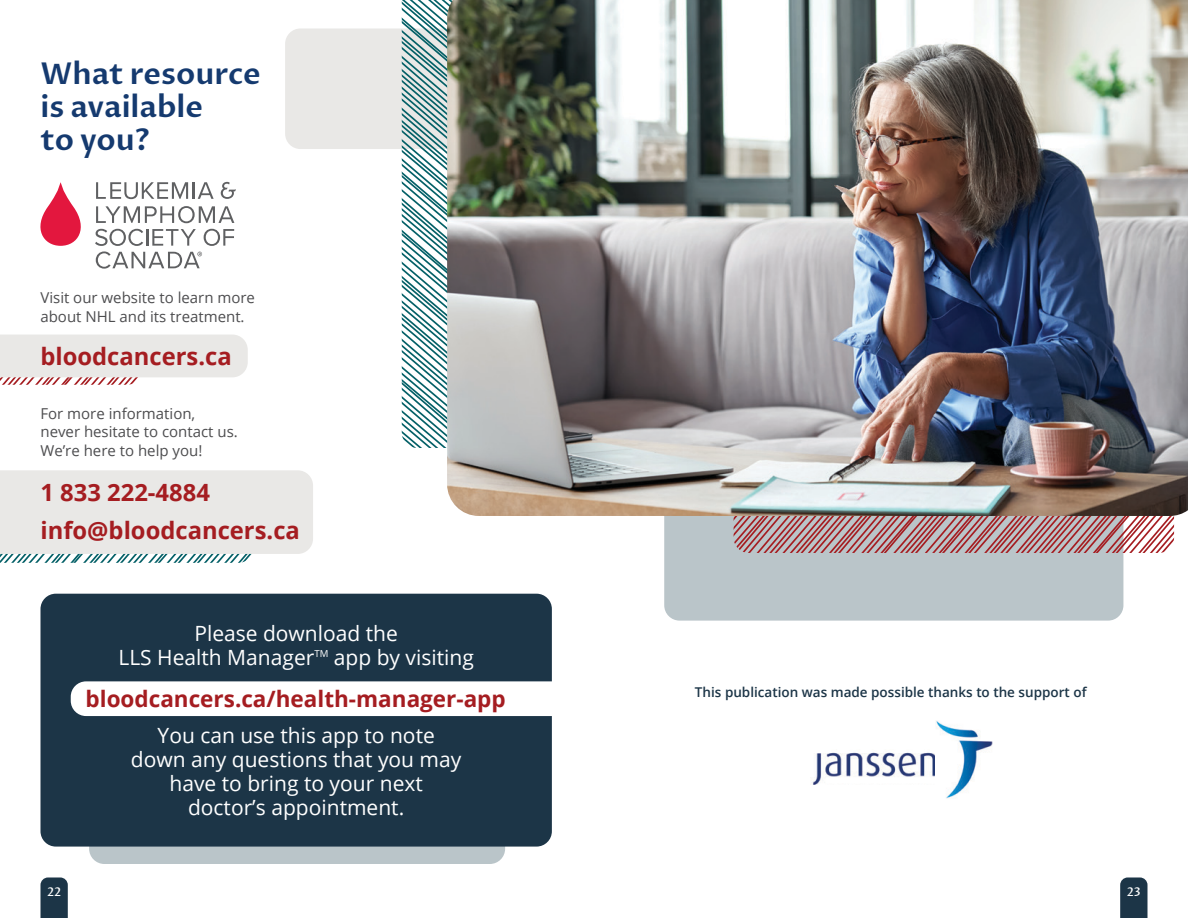
<style>
.page{position:relative;width:1188px;height:918px;background:#fff}
.page>*{position:absolute;margin:0;border:0;box-sizing:border-box;transform-origin:0 0}
.t1{font:600 30px/33px "Proza Libre";color:#153a6f}
.t2{font:700 23.85px/37.3px "Open Sans";color:#a51d21}
.t3{font:700 22.5px "Open Sans";color:#a51d21}
.t4{font:21px/24px "Open Sans";color:#fff;text-align:center}
.t5{font:15px/18.3px "Open Sans";color:#4d4d4f}
.t6{font:600 13.5px "Open Sans";color:#1c3547}
.t7{font:500 12px "Proza Libre";color:#fff}
</style>
<div class="page">
<svg style="left:40px;top:878px;width:28px;height:40px"></svg>
<svg style="left:1120px;top:878px;width:27px;height:40px"></svg>
<div style="left:285px;top:28px;width:313px;height:121px;background:#e9e8e6;border-radius:15px"></div>
<div style="left:664px;top:64px;width:459px;height:557px;background:#bac5c9;border-radius:15px"></div>
<svg style="left:734px;top:516px;width:440px;height:37px"></svg>
<svg style="left:402px;top:0;width:45px;height:448px"></svg>
<img style="left:447px;top:0;width:741px;height:516px">
<svg style="left:0;top:335px;width:248px;height:50px;background:#e9e5e3"></svg>
<svg style="left:0;top:470px;width:313px;height:93px;background:#e4e6e4"></svg>
<div style="left:89px;top:716px;width:416px;height:148px;background:#bac5c9;border-radius:15px"></div>
<div style="left:40px;top:594px;width:512px;height:253px;background:#1c3547;border-radius:15px"></div>
<div style="left:71px;top:681px;width:505px;height:35px;background:#fff;border-radius:15px"></div>
<svg style="left:40px;top:182px;width:41px;height:64px"></svg>
<svg style="left:221px;top:182px;width:15px;height:17px"></svg>
<svg style="left:96px;top:182px;width:118px;height:17px"></svg>
<svg style="left:96px;top:206px;width:138px;height:17px"></svg>
<svg style="left:95px;top:229px;width:139px;height:40px"></svg>
<img style="left:812px;top:752px;width:123px;height:32px">
<img style="left:936px;top:720px;width:57px;height:79px">
<h1 class="t1" style="left:40px;top:57px;width:222px">What resource is available<br>to you?</h1>
<p class="t5" style="left:40px;top:288px;width:216px;line-height:18.8px">Visit our website to learn more about NHL and its treatment.</p>
<p class="t2" style="left:40px;top:337px;width:193px">bloodcancers.ca</p>
<p class="t5" style="left:40px;top:404px;width:199px">For more information, never hesitate to contact us.<br>We’re here to help you!</p>
<p class="t2" style="left:40px;top:474px;width:261px">1 833 222-4884 info@bloodcancers.ca</p>
<p class="t4" style="left:119px;top:621px;width:357px">Please download the<br>LLS Health Manager<sup>TM</sup> app by visiting</p>
<p class="t3" style="left:86px;top:683px;width:422px">bloodcancers.ca/health-manager-app</p>
<p class="t6" style="left:695px;top:682px;width:393px">This publication was made possible thanks to the support of</p>
<p class="t4" style="left:131px;top:723px;width:332px">You can use this app to note down any questions that you may have to bring to your next doctor’s appointment.</p>
<p class="t7" style="left:47px;top:885px;width:16px">22</p>
<p class="t7" style="left:1127px;top:885px;width:16px">23</p>
</div>
